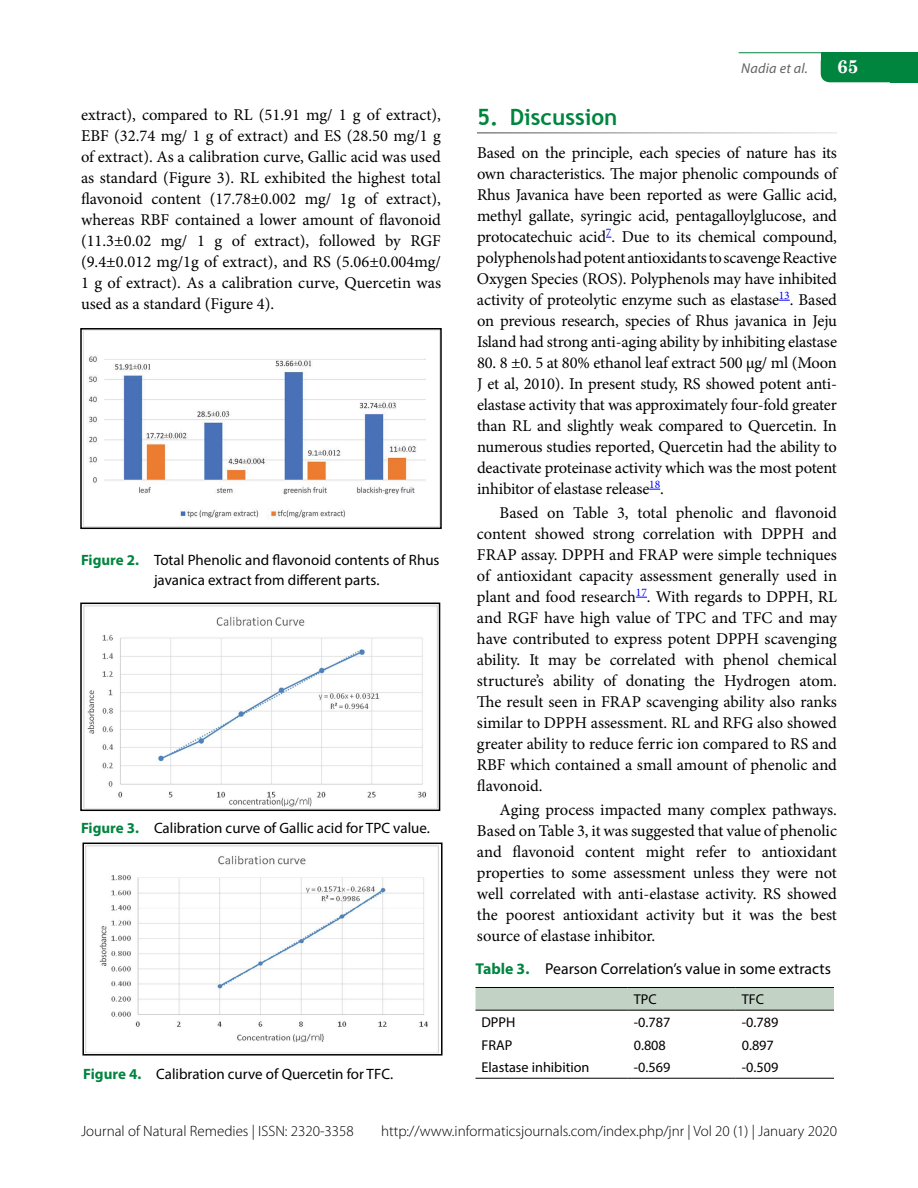
<style>
.page{position:relative;width:918px;height:1188px;background:#fff}
.page>*{position:absolute;margin:0;border:0;box-sizing:border-box;transform-origin:0 0}
.t1{font:700 22.5px "Trebuchet MS";color:#00853f}
.t2{font:700 18.75px "Century Schoolbook";color:#fff}
.t3{font:16.5px/21px "Minion Pro";letter-spacing:-.005em;color:#000;text-align:justify}
.t4{font:15.75px "Myriad Pro";color:#000}
.t5{font:15px/19.5px "Myriad Pro";color:#000}
.t6{font:300 15px "Myriad Pro";color:#000}
.t7{font:14.25px "Myriad Pro";color:#000}
.t8{font:italic 14.25px "Myriad Pro";letter-spacing:.015em;color:#636466}
.s1{font-weight:700;color:#00853f}
</style>
<div class="page">
<svg style="left:821px;top:67px;width:97px;height:15px"></svg>
<div style="left:821px;top:53px;width:97px;height:14px;background:#00853f"></div>
<div style="left:890px;top:68px;width:28px;height:14px;background:#00853f"></div>
<hr style="left:739px;top:52px;width:179px;height:1px;background:#00853f">
<img style="left:83px;top:606px;width:354px;height:202px">
<div style="left:80px;top:603px;width:360px;height:208px;border:2px solid #000"></div>
<img style="left:85px;top:846px;width:354px;height:207px">
<div style="left:82px;top:843px;width:361px;height:213px;border:2px solid #000"></div>
<div style="left:476px;top:988px;width:358px;height:22px;background:#c2d2c5"></div>
<hr style="left:476px;top:987px;width:152px;height:1px;background:#000">
<hr style="left:628px;top:987px;width:108px;height:1px;background:#000">
<hr style="left:736px;top:987px;width:98px;height:1px;background:#000">
<hr style="left:476px;top:1010px;width:152px;height:1px;background:#000">
<hr style="left:628px;top:1010px;width:108px;height:1px;background:#000">
<hr style="left:736px;top:1010px;width:98px;height:1px;background:#000">
<hr style="left:476px;top:1078px;width:152px;height:1px;background:#000">
<hr style="left:628px;top:1078px;width:108px;height:1px;background:#000">
<hr style="left:736px;top:1078px;width:98px;height:1px;background:#000">
<img style="left:83px;top:331px;width:343px;height:195px">
<div style="left:80px;top:328px;width:362px;height:201px;border:2px solid #000"></div>
<p class="t8" style="left:741px;top:59px;width:68px">Nadia et al.</p>
<p class="t2" style="left:837px;top:52px;width:23px">65</p>
<p class="t3" style="left:81px;top:104px;width:362px">extract), compared to RL (51.91 mg/ 1 g of extract), EBF (32.74 mg/ 1 g of extract) and ES (28.50 mg/1 g of extract). As a calibration curve, Gallic acid was used as standard (Figure 3). RL exhibited the highest total flavonoid content (17.78±0.002 mg/ 1g of extract), whereas RBF contained a lower amount of flavonoid (11.3±0.02 mg/ 1 g of extract), followed by RGF (9.4±0.012 mg/1g of extract), and RS (5.06±0.004mg/ 1 g of extract). As a calibration curve, Quercetin was used as a standard (Figure 4).</p>
<h1 class="t1" style="left:477px;top:103px;width:142px">5. Discussion</h1>
<p class="t3" style="left:477px;top:142px;width:362px">Based on the principle, each species of nature has its own characteristics. The major phenolic compounds of Rhus Javanica have been reported as were Gallic acid, methyl gallate, syringic acid, pentagalloylglucose, and protocatechuic acid<sup>7</sup>. Due to its chemical compound, polyphenols had potent antioxidants to scavenge Reactive Oxygen Species (ROS). Polyphenols may have inhibited activity of proteolytic enzyme such as elastase<sup>13</sup>. Based on previous research, species of Rhus javanica in Jeju Island had strong anti-aging ability by inhibiting elastase</p>
<p class="t3" style="left:477px;top:352px;width:362px">80. 8 ±0. 5 at 80% ethanol leaf extract 500 μg/ ml (Moon J et al, 2010). In present study, RS showed potent anti&shy;elastase activity that was approximately four-fold greater than RL and slightly weak compared to Quercetin. In numerous studies reported, Quercetin had the ability to deactivate proteinase activity which was the most potent inhibitor of elastase release<sup>18</sup>.</p>
<p class="t3" style="left:477px;top:502px;width:362px;text-indent:23px">Based on Table 3, total phenolic and flavonoid content showed strong correlation with DPPH and FRAP assay. DPPH and FRAP were simple techniques of antioxidant capacity assessment generally used in plant and food research<sup>17</sup>. With regards to DPPH, RL and RGF have high value of TPC and TFC and may have contributed to express potent DPPH scavenging ability. It may be correlated with phenol chemical structure’s ability of donating the Hydrogen atom.<br>The result seen in FRAP scavenging ability also ranks similar to DPPH assessment. RL and RFG also showed greater ability to reduce ferric ion compared to RS and RBF which contained a small amount of phenolic and flavonoid.</p>
<p class="t3" style="left:477px;top:799px;width:362px;text-indent:23px">Aging process impacted many complex pathways.<br>Based on Table 3, it was suggested that value of phenolic and flavonoid content might refer to antioxidant properties to some assessment unless they were not well correlated with anti-elastase activity. RS showed the poorest antioxidant activity but it was the best source of elastase inhibitor.</p>
<p class="t5" style="left:154px;top:550px;width:287px;text-indent:-73px"><span class="s1">Figure 2.</span> Total Phenolic and flavonoid contents of Rhus javanica extract from different parts.</p>
<p class="t5" style="left:81px;top:818px;width:350px"><span class="s1">Figure 3.</span> Calibration curve of Gallic acid for TPC value.</p>
<p class="t5" style="left:83px;top:1064px;width:311px"><span class="s1">Figure 4.</span> Calibration curve of Quercetin for TFC.</p>
<p class="t4" style="left:476px;top:959px;width:357px"><span class="s1">Table 3.</span> Pearson Correlation’s value in some extracts</p>
<p class="t7" style="left:634px;top:991px;width:24px">TPC</p>
<p class="t7" style="left:742px;top:991px;width:24px">TFC</p>
<p class="t7" style="left:482px;top:1013px;width:35px">DPPH</p>
<p class="t7" style="left:634px;top:1013px;width:38px">-0.787</p>
<p class="t7" style="left:742px;top:1013px;width:38px">-0.789</p>
<p class="t7" style="left:482px;top:1036px;width:32px">FRAP</p>
<p class="t7" style="left:634px;top:1036px;width:34px">0.808</p>
<p class="t7" style="left:742px;top:1036px;width:34px">0.897</p>
<p class="t7" style="left:482px;top:1059px;width:109px">Elastase inhibition</p>
<p class="t7" style="left:634px;top:1059px;width:38px">-0.569</p>
<p class="t7" style="left:742px;top:1059px;width:38px">-0.509</p>
<p class="t6" style="left:81px;top:1122px;width:274px">Journal of Natural Remedies | ISSN: 2320-3358</p>
<p class="t6" style="left:381px;top:1122px;width:457px">http://www.informaticsjournals.com/index.php/jnr | Vol 20 (1) | January 2020</p>
</div>
